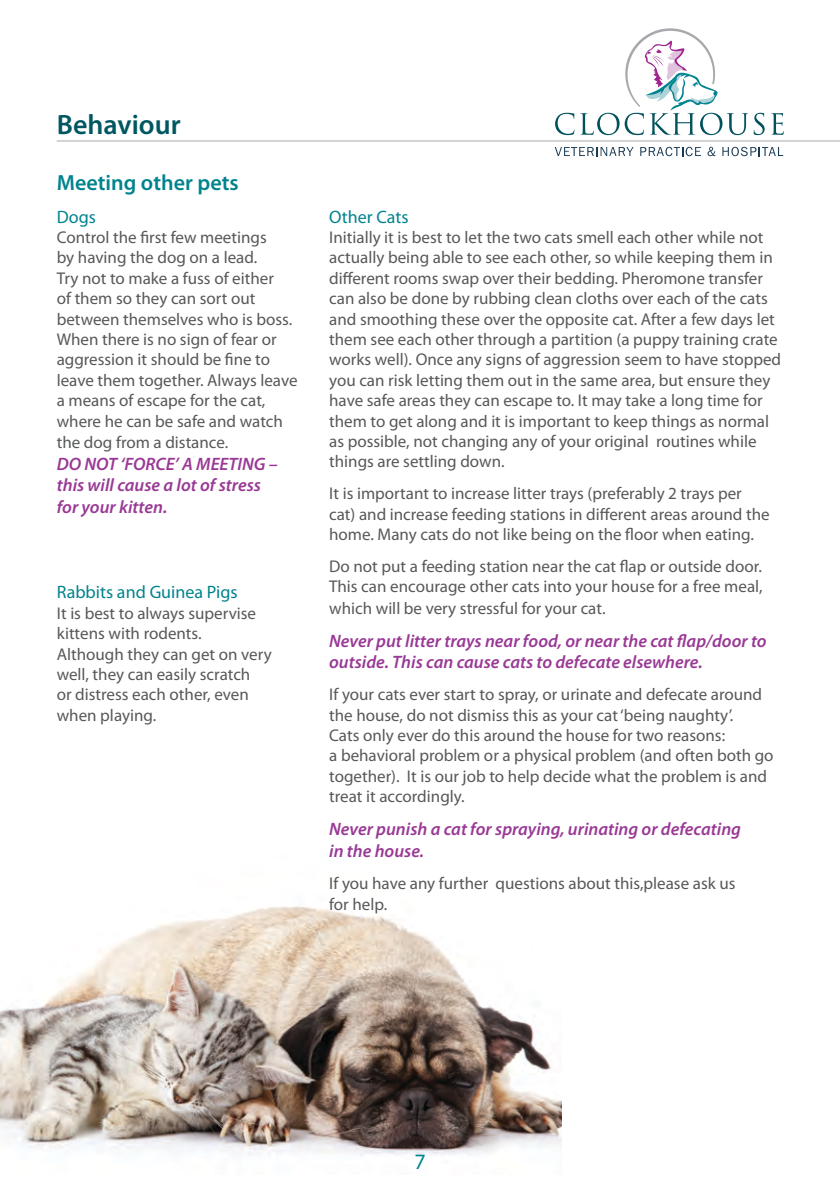
<style>
.page{position:relative;width:840px;height:1191px;background:#fff}
.page>*{position:absolute;margin:0;border:0;box-sizing:border-box;transform-origin:0 0}
.t1{font:600 28px "Myriad Pro";color:#005761}
.t2{font:600 22px "Myriad Pro";color:#00838d}
.t3{font:22px "Myriad Pro";color:#00838d}
.t4{font:italic 600 18px/21.6px "Myriad Pro";color:#993995}
.t5{font:18px "Myriad Pro";color:#00838d}
.t6{font:17px/20.4px "Myriad Pro";color:#57585a}
</style>
<div class="page">
<img style="left:0;top:906px;width:561px;height:250px">
<hr style="left:57px;top:141px;width:782px;height:1px;background:#a8a9ad">
<svg style="left:555px;top:113px;width:19px;height:22px"></svg>
<svg style="left:753px;top:113px;width:11px;height:22px"></svg>
<svg style="left:771px;top:113px;width:12px;height:22px"></svg>
<svg style="left:554px;top:147px;width:79px;height:9px"></svg>
<svg style="left:640px;top:147px;width:60px;height:9px"></svg>
<svg style="left:707px;top:147px;width:8px;height:9px"></svg>
<svg style="left:722px;top:147px;width:60px;height:9px"></svg>
<svg style="left:580px;top:28px;width:167px;height:107px"></svg>
<p class="t1" style="left:57px;top:107px;width:125px">Behaviour</p>
<p class="t2" style="left:57px;top:169px;width:183px">Meeting other pets</p>
<p class="t5" style="left:57px;top:205px;width:41px">Dogs</p>
<p class="t6" style="left:57px;top:227px;width:242px">Control the first few meetings<br>by having the dog on a lead.<br>Try not to make a fuss of either<br>of them so they can sort out between themselves who is boss.<br>When there is no sign of fear or aggression it should be fine to leave them together. Always leave a means of escape for the cat, where he can be safe and watch the dog from a distance.</p>
<p class="t4" style="left:57px;top:452px;width:222px">DO NOT ‘FORCE’ A MEETING – this will cause a lot of stress for your kitten.</p>
<p class="t5" style="left:57px;top:581px;width:182px">Rabbits and Guinea Pigs</p>
<p class="t6" style="left:57px;top:602px;width:216px">It is best to always supervise kittens with rodents.<br>Although they can get on very well, they can easily scratch<br>or distress each other, even when playing.</p>
<p class="t5" style="left:329px;top:205px;width:81px">Other Cats</p>
<p class="t6" style="left:329px;top:227px;width:453px">Initially it is best to let the two cats smell each other while not actually being able to see each other, so while keeping them in different rooms swap over their bedding. Pheromone transfer can also be done by rubbing clean cloths over each of the cats and smoothing these over the opposite cat. After a few days let them see each other through a partition (a puppy training crate works well). Once any signs of aggression seem to have stopped you can risk letting them out in the same area, but ensure they have safe areas they can escape to. It may take a long time for them to get along and it is important to keep things as normal as possible, not changing any of your original routines while things are settling down.</p>
<p class="t6" style="left:329px;top:483px;width:442px">It is important to increase litter trays (preferably 2 trays per cat) and increase feeding stations in different areas around the home. Many cats do not like being on the floor when eating.</p>
<p class="t6" style="left:329px;top:555px;width:434px;line-height:21px;text-align:justify">Do not put a feeding station near the cat flap or outside door.<br>This can encourage other cats into your house for a free meal, which will be very stressful for your cat.</p>
<p class="t4" style="left:329px;top:629px;width:439px">Never put litter trays near food, or near the cat flap/door to outside. This can cause cats to defecate elsewhere.</p>
<p class="t6" style="left:329px;top:684px;width:445px">If your cats ever start to spray, or urinate and defecate around the house, do not dismiss this as your cat ‘being naughty’.<br>Cats only ever do this around the house for two reasons:<br>a behavioral problem or a physical problem (and often both go together). It is our job to help decide what the problem is and treat it accordingly.</p>
<p class="t4" style="left:329px;top:818px;width:413px">Never punish a cat for spraying, urinating or defecating in the house.</p>
<p class="t6" style="left:329px;top:871px;width:407px;line-height:21.6px">If you have any further questions about this,please ask us for help.</p>
<p class="t3" style="left:414px;top:1148px;width:13px">7</p>
</div>
